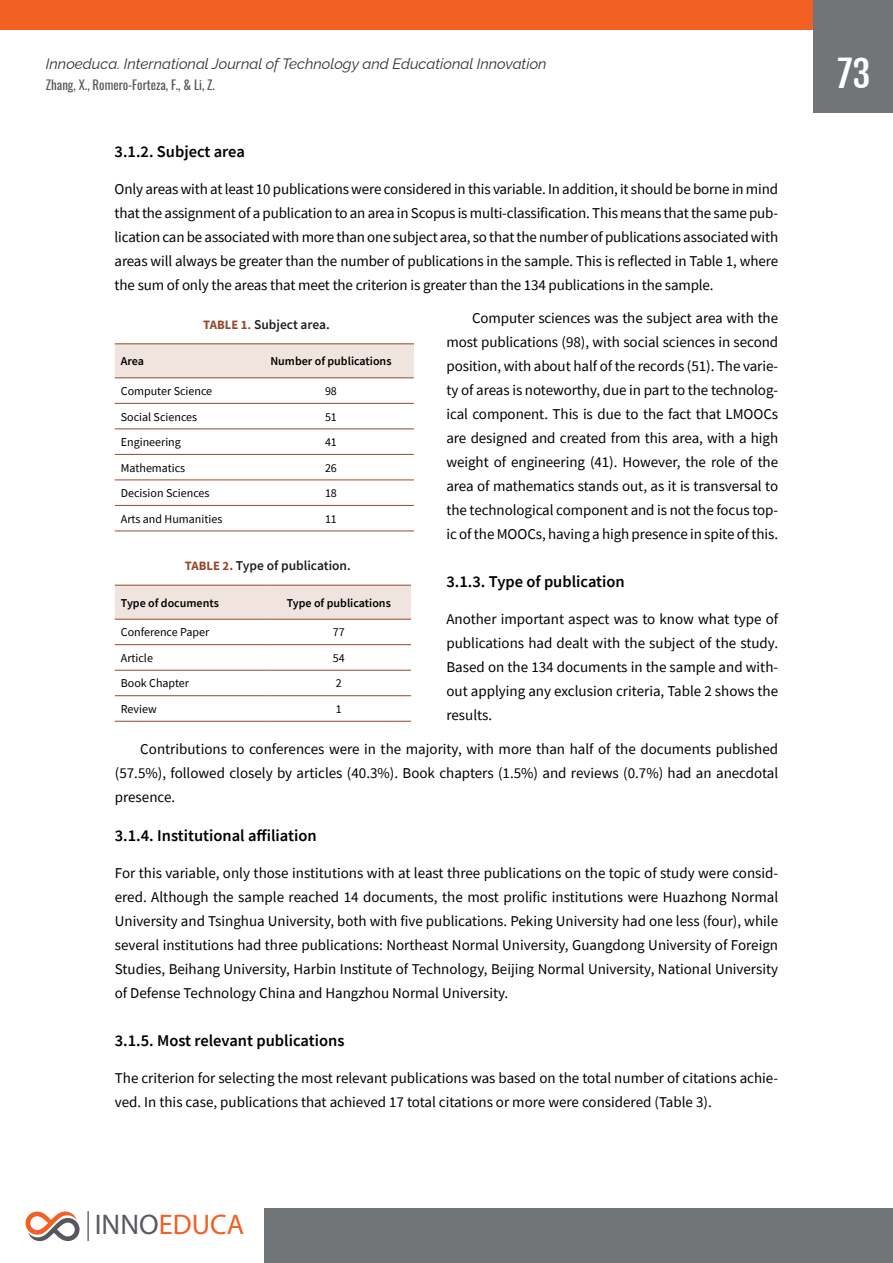
<style>
.page{position:relative;width:893px;height:1263px;background:#fff}
.page>*{position:absolute;margin:0;border:0;box-sizing:border-box;transform-origin:0 0}
.t1{font:36px "Fjalla One";color:#fff}
.t2{font:28.5px "Myriad Pro";color:#f26024}
.sub_subtitulo{font:600 16.5px "Source Sans Pro";color:#000}
.PRIMER_PARRAFO{font:15px/24px "Source Sans Pro";color:#000;text-align:justify}
.PARRAFO{font:15px/24px "Source Sans Pro";letter-spacing:-.005em;color:#000;text-align:justify}
.t3{font:italic 15px "Raleway";color:#333}
.TITULO_TABLA{font:600 13.5px "Source Sans Pro";color:#231f20}
.t4{font:12.75px "Oswald";color:#57585a}
.TEXTO_TABLA{font:12px "Source Sans Pro";color:#000}
.TEXTO_TABLA-2{font:600 12px "Source Sans Pro";color:#000}
.s1{font-weight:700;font-size:12.75px;color:#96482d}
.s2{color:#96472b}
.s3{color:#585a5e}
</style>
<div class="page">
<div style="left:0;top:0;width:893px;height:30px;background:#f26024"></div>
<hr style="left:0;top:0;width:1px;height:112px;background:#727578">
<div style="left:814px;top:0;width:79px;height:112px;background:#727578"></div>
<div style="left:264px;top:1209px;width:629px;height:54px;background:#727578"></div>
<img style="left:87px;top:1211px;width:2px;height:30px">
<svg style="left:26px;top:1211px;width:54px;height:30px"></svg>
<div style="left:115px;top:345px;width:299px;height:33px;background:#efe5de"></div>
<hr style="left:115px;top:344px;width:150px;height:1px;background:#96482d">
<hr style="left:265px;top:344px;width:149px;height:1px;background:#96482d">
<hr style="left:115px;top:378px;width:150px;height:1px;background:#96482d">
<hr style="left:265px;top:378px;width:149px;height:1px;background:#96482d">
<hr style="left:115px;top:403px;width:150px;height:1px;background:#96482d">
<hr style="left:265px;top:403px;width:149px;height:1px;background:#96482d">
<hr style="left:115px;top:429px;width:150px;height:1px;background:#96482d">
<hr style="left:265px;top:429px;width:149px;height:1px;background:#96482d">
<hr style="left:115px;top:454px;width:150px;height:1px;background:#96482d">
<hr style="left:265px;top:454px;width:149px;height:1px;background:#96482d">
<hr style="left:115px;top:480px;width:150px;height:1px;background:#96482d">
<hr style="left:265px;top:480px;width:149px;height:1px;background:#96482d">
<hr style="left:115px;top:505px;width:150px;height:1px;background:#96482d">
<hr style="left:265px;top:505px;width:149px;height:1px;background:#96482d">
<hr style="left:115px;top:531px;width:150px;height:1px;background:#96482d">
<hr style="left:265px;top:531px;width:149px;height:1px;background:#96482d">
<div style="left:115px;top:586px;width:296px;height:33px;background:#efe5de"></div>
<hr style="left:115px;top:585px;width:151px;height:1px;background:#96482d">
<hr style="left:266px;top:585px;width:145px;height:1px;background:#96482d">
<hr style="left:115px;top:619px;width:151px;height:1px;background:#96482d">
<hr style="left:266px;top:619px;width:145px;height:1px;background:#96482d">
<hr style="left:115px;top:644px;width:151px;height:1px;background:#96482d">
<hr style="left:266px;top:644px;width:145px;height:1px;background:#96482d">
<hr style="left:115px;top:670px;width:151px;height:1px;background:#96482d">
<hr style="left:266px;top:670px;width:145px;height:1px;background:#96482d">
<hr style="left:115px;top:695px;width:151px;height:1px;background:#96482d">
<hr style="left:266px;top:695px;width:145px;height:1px;background:#96482d">
<hr style="left:115px;top:721px;width:151px;height:1px;background:#96482d">
<hr style="left:266px;top:721px;width:145px;height:1px;background:#96482d">
<p class="t3" style="left:46px;top:51px;width:502px">Innoeduca. International Journal of Technology and Educational Innovation</p>
<p class="t4" style="left:46px;top:74px;width:171px">Zhang, X., Romero-Forteza, F., &amp; Li, Z.</p>
<p class="sub_subtitulo" style="left:115px;top:141px;width:132px">3.1.2. Subject area</p>
<p class="PRIMER_PARRAFO" style="left:115px;top:177px;width:665px">Only areas with at least 10 publications were considered in this variable. In addition, it should be borne in mind that the assignment of a publication to an area in Scopus is multi-classification. This means that the same pub&shy;lication can be associated with more than one subject area, so that the number of publications associated with areas will always be greater than the number of publications in the sample. This is reflected in Table 1, where the sum of only the areas that meet the criterion is greater than the 134 publications in the sample.</p>
<p class="TITULO_TABLA" style="left:203px;top:316px;width:128px"><span class="s1">TABLE 1</span><span class="s2">.</span> Subject area.</p>
<p class="TEXTO_TABLA-2" style="left:121px;top:353px;width:25px">Area</p>
<p class="TEXTO_TABLA-2" style="left:270px;top:353px;width:123px">Number of publications</p>
<p class="TEXTO_TABLA" style="left:121px;top:383px;width:93px">Computer Science</p>
<p class="TEXTO_TABLA" style="left:325px;top:383px;width:13px">98</p>
<p class="TEXTO_TABLA" style="left:121px;top:409px;width:78px">Social Sciences</p>
<p class="TEXTO_TABLA" style="left:325px;top:409px;width:13px">51</p>
<p class="TEXTO_TABLA" style="left:121px;top:434px;width:62px">Engineering</p>
<p class="TEXTO_TABLA" style="left:325px;top:434px;width:13px">41</p>
<p class="TEXTO_TABLA" style="left:121px;top:460px;width:66px">Mathematics</p>
<p class="TEXTO_TABLA" style="left:325px;top:460px;width:13px">26</p>
<p class="TEXTO_TABLA" style="left:121px;top:485px;width:90px">Decision Sciences</p>
<p class="TEXTO_TABLA" style="left:325px;top:485px;width:13px">18</p>
<p class="TEXTO_TABLA" style="left:121px;top:511px;width:103px">Arts and Humanities</p>
<p class="TEXTO_TABLA" style="left:325px;top:511px;width:13px">11</p>
<p class="PARRAFO" style="left:446px;top:306px;width:333px;text-indent:26px">Computer sciences was the subject area with the most publications (98), with social sciences in second position, with about half of the records (51). The varie&shy;ty of areas is noteworthy, due in part to the technolog&shy;ical component. This is due to the fact that LMOOCs are designed and created from this area, with a high weight of engineering (41). However, the role of the area of mathematics stands out, as it is transversal to the technological component and is not the focus top&shy;ic of the MOOCs, having a high presence in spite of this.</p>
<p class="sub_subtitulo" style="left:446px;top:571px;width:180px">3.1.3. Type of publication</p>
<p class="PRIMER_PARRAFO" style="left:446px;top:607px;width:333px">Another important aspect was to know what type of publications had dealt with the subject of the study.<br>Based on the 134 documents in the sample and with&shy;out applying any exclusion criteria, Table 2 shows the results.</p>
<p class="TITULO_TABLA" style="left:185px;top:557px;width:168px"><span class="s1">TABLE 2.</span> Type of publication.</p>
<p class="TEXTO_TABLA-2" style="left:121px;top:595px;width:100px">Type of documents</p>
<p class="TEXTO_TABLA-2" style="left:287px;top:595px;width:106px">Type of publications</p>
<p class="TEXTO_TABLA" style="left:121px;top:625px;width:90px">Conference Paper</p>
<p class="TEXTO_TABLA" style="left:333px;top:625px;width:13px">77</p>
<p class="TEXTO_TABLA" style="left:121px;top:650px;width:34px">Article</p>
<p class="TEXTO_TABLA" style="left:333px;top:650px;width:13px">54</p>
<p class="TEXTO_TABLA" style="left:121px;top:676px;width:70px">Book Chapter</p>
<p class="TEXTO_TABLA" style="left:336px;top:676px;width:7px">2</p>
<p class="TEXTO_TABLA" style="left:121px;top:701px;width:37px">Review</p>
<p class="TEXTO_TABLA" style="left:336px;top:701px;width:7px">1</p>
<p class="PARRAFO" style="left:115px;top:737px;width:665px;text-indent:26px">Contributions to conferences were in the majority, with more than half of the documents published (57.5%), followed closely by articles (40.3%). Book chapters (1.5%) and reviews (0.7%) had an anecdotal presence.</p>
<p class="sub_subtitulo" style="left:115px;top:825px;width:203px">3.1.4. Institutional affiliation</p>
<p class="PRIMER_PARRAFO" style="left:115px;top:861px;width:665px">For this variable, only those institutions with at least three publications on the topic of study were consid&shy;ered. Although the sample reached 14 documents, the most prolific institutions were Huazhong Normal University and Tsinghua University, both with five publications. Peking University had one less (four), while several institutions had three publications: Northeast Normal University, Guangdong University of Foreign Studies, Beihang University, Harbin Institute of Technology, Beijing Normal University, National University of Defense Technology China and Hangzhou Normal University.</p>
<p class="sub_subtitulo" style="left:115px;top:1029px;width:231px">3.1.5. Most relevant publications</p>
<p class="PRIMER_PARRAFO" style="left:115px;top:1065px;width:665px">The criterion for selecting the most relevant publications was based on the total number of citations achie&shy;ved. In this case, publications that achieved 17 total citations or more were considered (Table 3).</p>
<h2 class="t2" style="left:95px;top:1207px;width:151px"><span class="s3">INNO</span>EDUCA</h2>
<h1 class="t1" style="left:837px;top:52px;width:35px">73</h1>
</div>
